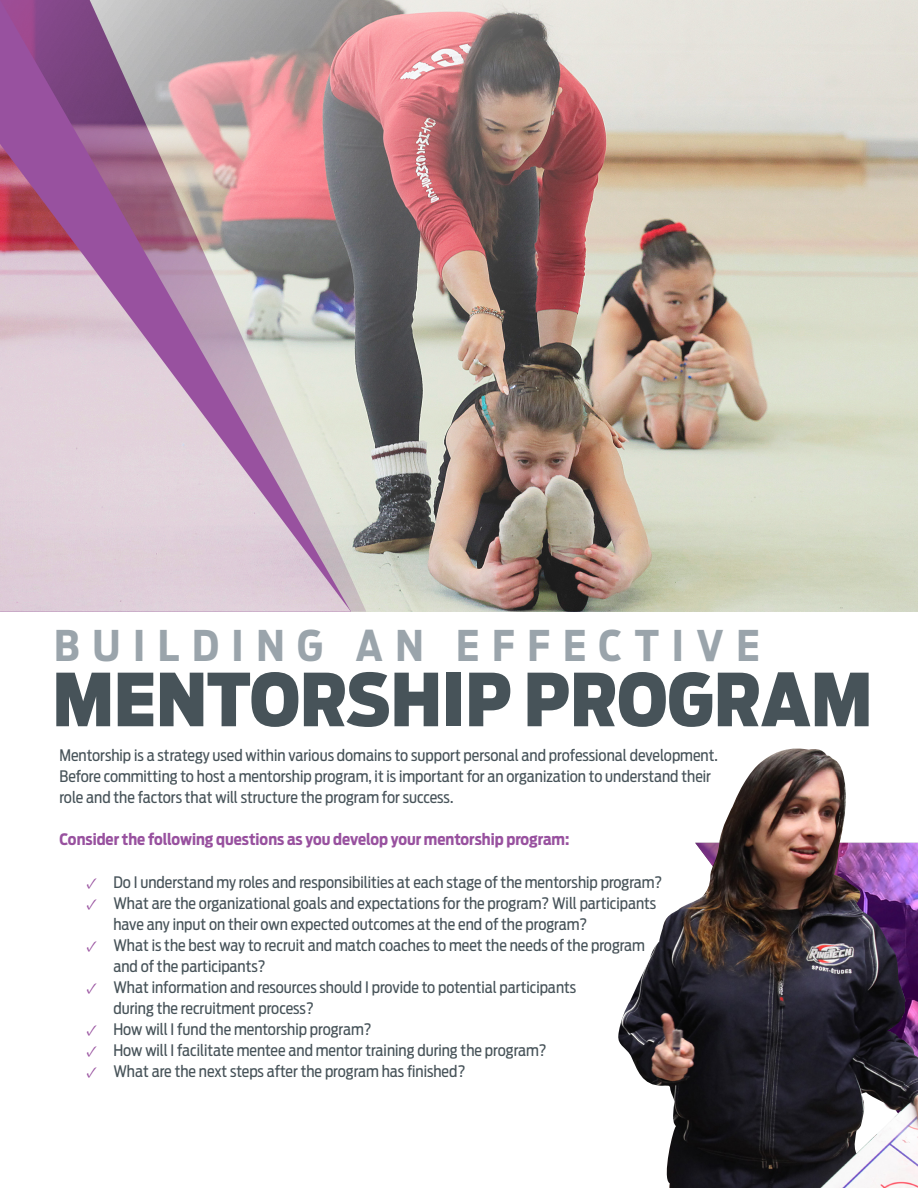
<style>
.page{position:relative;width:918px;height:1188px;background:#fff}
.page>*{position:absolute;margin:0;border:0;box-sizing:border-box;transform-origin:0 0}
.t1{font:900 72.3px "Antenna Cond";color:#475359}
.t2{font:700 42px "Antenna Cond";letter-spacing:.3em;color:#9aa4ab}
.Bullets{font:15.75px/21px "Antenna Cond";color:#475359}
.t3{font:700 15.75px "Antenna Cond";color:#98519f}
.s1{font-family:"Minion Pro";font-weight:700;color:#98519f}
</style>
<div class="page">
<img style="left:351px;top:0;width:567px;height:612px">
<svg style="left:0;top:0;width:351px;height:144px;background:#ac849d"></svg>
<img style="left:0;top:144px;width:351px;height:468px">
<img style="left:618px;top:748px;width:300px;height:440px">
<p class="t2" style="left:54px;top:621px;width:707px">BUILDING AN EFFECTIVE</p>
<p class="t1" style="left:52px;top:657px;width:821px">MENTORSHIP PROGRAM</p>
<p class="Bullets" style="left:59px;top:745px;width:660px">Mentorship is a strategy used within various domains to support personal and professional development.<br>Before committing to host a mentorship program, it is important for an organization to understand their role and the factors that will structure the program for success.</p>
<p class="t3" style="left:59px;top:830px;width:512px">Consider the following questions as you develop your mentorship program:</p>
<p class="Bullets" style="left:86px;top:872px;width:578px"><span class="s1">✓</span> Do I understand my roles and responsibilities at each stage of the mentorship program?</p>
<p class="Bullets" style="left:113px;top:893px;width:544px;text-indent:-27px"><span class="s1">✓</span> What are the organizational goals and expectations for the program? Will participants have any input on their own expected outcomes at the end of the program?</p>
<p class="Bullets" style="left:113px;top:935px;width:533px;text-indent:-27px"><span class="s1">✓</span> What is the best way to recruit and match coaches to meet the needs of the program and of the participants?</p>
<p class="Bullets" style="left:113px;top:977px;width:464px;text-indent:-27px"><span class="s1">✓</span> What information and resources should I provide to potential participants during the recruitment process?</p>
<p class="Bullets" style="left:86px;top:1019px;width:287px"><span class="s1">✓</span> How will I fund the mentorship program?</p>
<p class="Bullets" style="left:86px;top:1040px;width:462px"><span class="s1">✓</span> How will I facilitate mentee and mentor training during the program?</p>
<p class="Bullets" style="left:86px;top:1061px;width:381px"><span class="s1">✓</span> What are the next steps after the program has finished?</p>
</div>
